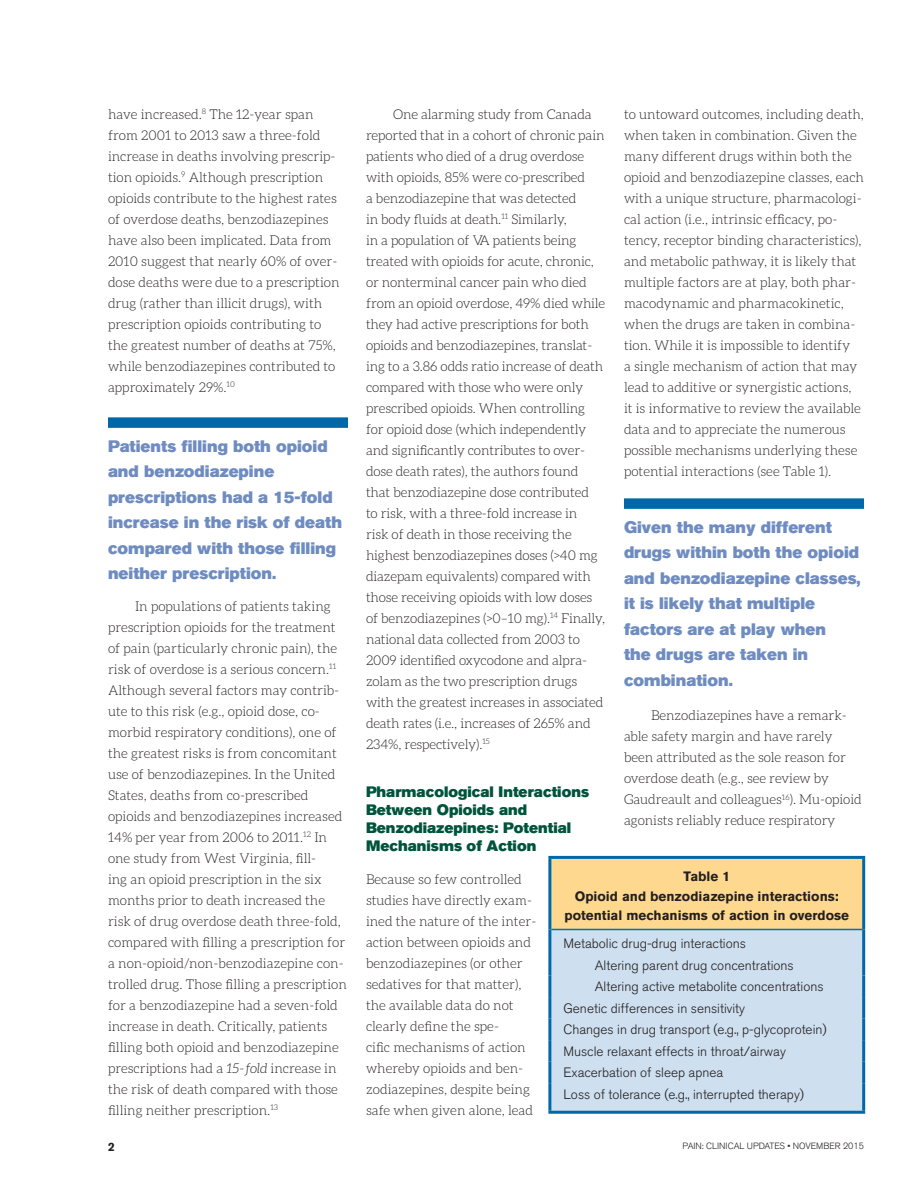
<style>
.page{position:relative;width:918px;height:1188px;background:#fff}
.page>*{position:absolute;margin:0;border:0;box-sizing:border-box;transform-origin:0 0}
.Pull_Quotes{font:16.5px/25.5px "Akzidenz Grotesk BQ Super";color:#6f8cc1}
.Subhead{font:15px/18px "Akzidenz Grotesk BQ Super";color:#00543c}
.Text{font:300 13.5px/21px "Aleo";letter-spacing:-.01em;color:#231f20}
.Text_-_No_Indent{font:300 13.5px/21px "Aleo";color:#231f20}
.Table_Text{font:300 13.5px "Akzidenz Grotesk BQ";color:#231f20}
.Red_Table_Box{font:700 13.5px "Akzidenz Grotesk BQ";color:#231f20}
.Footer-page_number{font:700 12px "Akzidenz Grotesk BQ";color:#231f20}
.t1{font:300 9px "Akzidenz Grotesk BQ";color:#231f20}
.s1{font-style:italic}
</style>
<div class="page">
<div style="left:108px;top:417px;width:240px;height:11px;background:#0068a9"></div>
<div style="left:624px;top:498px;width:240px;height:11px;background:#0068a9"></div>
<div style="left:550px;top:857px;width:314px;height:72px;background:#fed88f"></div>
<div style="left:551px;top:930px;width:311px;height:181px;background:#cedfef"></div>
<hr style="left:548px;top:929px;width:3px;height:25px;background:#0068a9">
<hr style="left:862px;top:929px;width:3px;height:25px;background:#0068a9">
<hr style="left:548px;top:954px;width:3px;height:22px;background:#0068a9">
<hr style="left:862px;top:954px;width:3px;height:22px;background:#0068a9">
<hr style="left:548px;top:976px;width:3px;height:21px;background:#0068a9">
<hr style="left:862px;top:976px;width:3px;height:21px;background:#0068a9">
<hr style="left:548px;top:997px;width:3px;height:22px;background:#0068a9">
<hr style="left:862px;top:997px;width:3px;height:22px;background:#0068a9">
<hr style="left:548px;top:1019px;width:3px;height:21px;background:#0068a9">
<hr style="left:862px;top:1019px;width:3px;height:21px;background:#0068a9">
<hr style="left:548px;top:1040px;width:3px;height:22px;background:#0068a9">
<hr style="left:862px;top:1040px;width:3px;height:22px;background:#0068a9">
<hr style="left:548px;top:1062px;width:3px;height:21px;background:#0068a9">
<hr style="left:862px;top:1062px;width:3px;height:21px;background:#0068a9">
<hr style="left:548px;top:1083px;width:3px;height:28px;background:#0068a9">
<hr style="left:862px;top:1083px;width:3px;height:28px;background:#0068a9">
<hr style="left:548px;top:1111px;width:317px;height:3px;background:#0068a9">
<hr style="left:548px;top:856px;width:317px;height:3px;background:#0068a9">
<hr style="left:548px;top:859px;width:3px;height:70px;background:#0068a9">
<hr style="left:862px;top:859px;width:3px;height:70px;background:#0068a9">
<hr style="left:551px;top:929px;width:311px;height:1px;background:#0073ae">
<p class="Text_-_No_Indent" style="left:108px;top:104px;width:233px">have increased.<sup>8</sup> The 12-year span from 2001 to 2013 saw a three-fold increase in deaths involving prescrip&shy;tion opioids.<sup>9</sup> Although prescription opioids contribute to the highest rates of overdose deaths, benzodiazepines have also been implicated. Data from 2010 suggest that nearly 60% of over&shy;dose deaths were due to a prescription drug (rather than illicit drugs), with prescription opioids contributing to the greatest number of deaths at 75%, while benzodiazepines contributed to approximately 29%.<sup>10</sup></p>
<p class="Pull_Quotes" style="left:108px;top:433px;width:236px">Patients filling both opioid and benzodiazepine prescriptions had a 15-fold increase in the risk of death compared with those filling neither prescription.</p>
<p class="Text" style="left:108px;top:596px;width:240px;text-indent:27px">In populations of patients taking prescription opioids for the treatment of pain (particularly chronic pain), the risk of overdose is a serious concern.<sup>11<br></sup>Although several factors may contrib&shy;ute to this risk (e.g., opioid dose, co&shy;morbid respiratory conditions), one of the greatest risks is from concomitant use of benzodiazepines. In the United States, deaths from co-prescribed opioids and benzodiazepines increased 14% per year from 2006 to 2011.<sup>12</sup> In one study from West Virginia, fill-<br>ing an opioid prescription in the six months prior to death increased the risk of drug overdose death three-fold, compared with filling a prescription for a non-opioid/non-benzodiazepine con&shy;trolled drug. Those filling a prescription for a benzodiazepine had a seven-fold increase in death. Critically, patients filling both opioid and benzodiazepine prescriptions had a <span class="s1">15-fold</span> increase in the risk of death compared with those filling neither prescription.<sup>13</sup></p>
<p class="Text" style="left:366px;top:104px;width:241px;text-indent:27px">One alarming study from Canada reported that in a cohort of chronic pain patients who died of a drug overdose with opioids, 85% were co-prescribed<br>a benzodiazepine that was detected<br>in body fluids at death.<sup>11</sup> Similarly,<br>in a population of VA patients being treated with opioids for acute, chronic, or nonterminal cancer pain who died from an opioid overdose, 49% died while they had active prescriptions for both opioids and benzodiazepines, translat&shy;ing to a 3.86 odds ratio increase of death compared with those who were only prescribed opioids. When controlling for opioid dose (which independently and significantly contributes to over&shy;dose death rates), the authors found that benzodiazepine dose contributed<br>to risk, with a three-fold increase in<br>risk of death in those receiving the highest benzodiazepines doses (&gt;40 mg diazepam equivalents) compared with those receiving opioids with low doses of benzodiazepines (&gt;0–10 mg).<sup>14</sup> Finally, national data collected from 2003 to 2009 identified oxycodone and alpra&shy;zolam as the two prescription drugs with the greatest increases in associated death rates (i.e., increases of 265% and 234%, respectively).<sup>15</sup></p>
<p class="Subhead" style="left:366px;top:783px;width:225px">Pharmacological Interactions<br>Between Opioids and<br>Benzodiazepines: Potential<br>Mechanisms of Action</p>
<p class="Text_-_No_Indent" style="left:366px;top:869px;width:172px">Because so few controlled studies have directly exam&shy;ined the nature of the inter&shy;action between opioids and benzodiazepines (or other sedatives for that matter), the available data do not clearly define the spe-<br>cific mechanisms of action whereby opioids and ben&shy;zodiazepines, despite being safe when given alone, lead</p>
<p class="Text_-_No_Indent" style="left:624px;top:104px;width:241px">to untoward outcomes, including death, when taken in combination. Given the many different drugs within both the opioid and benzodiazepine classes, each with a unique structure, pharmacologi&shy;cal action (i.e., intrinsic efficacy, po&shy;tency, receptor binding characteristics), and metabolic pathway, it is likely that multiple factors are at play, both phar&shy;macodynamic and pharmacokinetic, when the drugs are taken in combina&shy;tion. While it is impossible to identify<br>a single mechanism of action that may lead to additive or synergistic actions,<br>it is informative to review the available data and to appreciate the numerous possible mechanisms underlying these potential interactions (see Table 1).</p>
<p class="Pull_Quotes" style="left:624px;top:514px;width:238px">Given the many different drugs within both the opioid and benzodiazepine classes, it is likely that multiple factors are at play when<br>the drugs are taken in combination.</p>
<p class="Text" style="left:624px;top:705px;width:239px;text-indent:27px">Benzodiazepines have a remark&shy;able safety margin and have rarely been attributed as the sole reason for overdose death (e.g., see review by Gaudreault and colleagues<sup>16</sup>). Mu-opioid agonists reliably reduce respiratory</p>
<p class="Red_Table_Box" style="left:684px;top:869px;width:48px">Table 1</p>
<p class="Red_Table_Box" style="left:575px;top:888px;width:266px">Opioid and benzodiazepine interactions:</p>
<p class="Red_Table_Box" style="left:565px;top:908px;width:286px">potential mechanisms of action in overdose</p>
<p class="Table_Text" style="left:563px;top:936px;width:184px">Metabolic drug-drug interactions</p>
<p class="Table_Text" style="left:595px;top:957px;width:200px">Altering parent drug concentrations</p>
<p class="Table_Text" style="left:595px;top:979px;width:230px">Altering active metabolite concentrations</p>
<p class="Table_Text" style="left:563px;top:1000px;width:183px">Genetic differences in sensitivity</p>
<p class="Table_Text" style="left:563px;top:1022px;width:265px">Changes in drug transport (e.g., p-glycoprotein)</p>
<p class="Table_Text" style="left:563px;top:1043px;width:224px">Muscle relaxant effects in throat/airway</p>
<p class="Table_Text" style="left:563px;top:1065px;width:161px">Exacerbation of sleep apnea</p>
<p class="Table_Text" style="left:563px;top:1086px;width:242px">Loss of tolerance (e.g., interrupted therapy)</p>
<p class="Footer-page_number" style="left:108px;top:1140px;width:8px">2</p>
<p class="t1" style="left:683px;top:1141px;width:183px">PAIN: CLINICAL UPDATES • NOVEMBER 2015</p>
</div>
